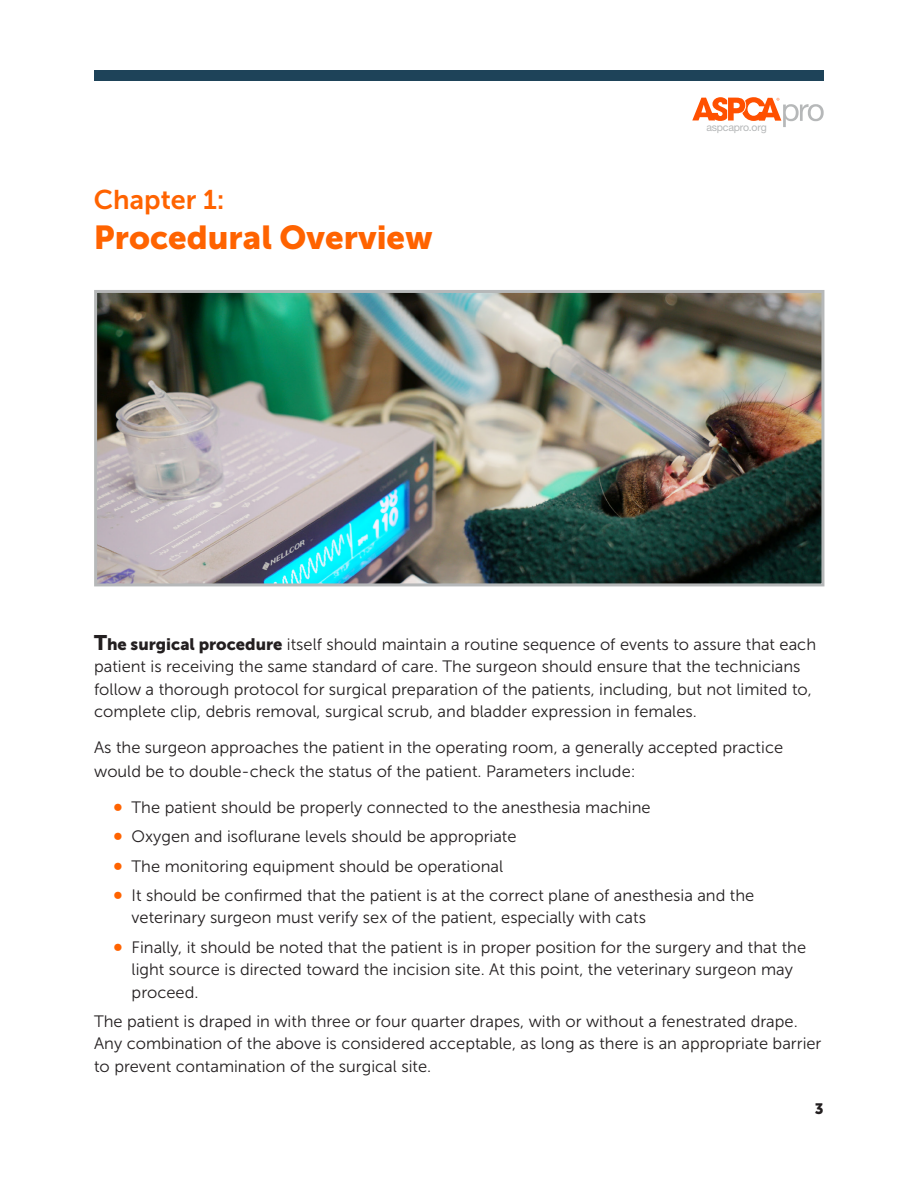
<style>
.page{position:relative;width:918px;height:1188px;background:#fff}
.page>*{position:absolute;margin:0;border:0;box-sizing:border-box;transform-origin:0 0}
.ChapterHeadMuseo{font:33px "Museo Sans 900";color:#ff6300}
.ChapterLine{font:27px "Museo Sans 700";color:#ff6300}
.BodyText1_copy{font:16.5px/22.5px "Museo Sans 300";color:#231f20}
.t1{font:15px "Museo Sans 900";color:#231f20}
.t2{font:10.5px "Helvetica Neue";letter-spacing:-.02em;color:#b6b8b9}
.s1{font-family:"Museo Sans 900";font-size:21px}
.s2{font-family:"Museo Sans 900"}
.s3{font-family:"Museo Sans 900";font-size:19.5px;color:#ff6300}
</style>
<div class="page">
<div style="left:94px;top:70px;width:730px;height:11px;background:#1e4359"></div>
<svg style="left:692px;top:97px;width:132px;height:30px"></svg>
<img style="left:98px;top:294px;width:722px;height:288px">
<div style="left:94px;top:290px;width:730px;height:296px;border:3px solid #b6b8b9"></div>
<p class="ChapterLine" style="left:94px;top:185px;width:132px">Chapter 1:</p>
<p class="ChapterHeadMuseo" style="left:94px;top:219px;width:340px">Procedural Overview</p>
<p class="t2" style="left:706px;top:120px;width:62px">aspcapro.org</p>
<p class="BodyText1_copy" style="left:94px;top:633px;width:724px"><span class="s1">T</span><span class="s2">he surgical procedure</span> itself should maintain a routine sequence of events to assure that each patient is receiving the same standard of care. The surgeon should ensure that the technicians follow a thorough protocol for surgical preparation of the patients, including, but not limited to, complete clip, debris removal, surgical scrub, and bladder expression in females.</p>
<p class="BodyText1_copy" style="left:94px;top:736px;width:691px;line-height:24px">As the surgeon approaches the patient in the operating room, a generally accepted practice would be to double-check the status of the patient. Parameters include:</p>
<p class="BodyText1_copy" style="left:114px;top:796px;width:538px"><span class="s3">•</span> The patient should be properly connected to the anesthesia machine</p>
<p class="BodyText1_copy" style="left:114px;top:826px;width:404px"><span class="s3">•</span> Oxygen and isoflurane levels should be appropriate</p>
<p class="BodyText1_copy" style="left:114px;top:855px;width:391px"><span class="s3">•</span> The monitoring equipment should be operational</p>
<p class="BodyText1_copy" style="left:132px;top:884px;width:624px;text-indent:-18px"><span class="s3">•</span> It should be confirmed that the patient is at the correct plane of anesthesia and the veterinary surgeon must verify sex of the patient, especially with cats</p>
<p class="BodyText1_copy" style="left:132px;top:936px;width:676px;text-indent:-18px"><span class="s3">•</span> Finally, it should be noted that the patient is in proper position for the surgery and that the light source is directed toward the incision site. At this point, the veterinary surgeon may proceed.</p>
<p class="BodyText1_copy" style="left:94px;top:1010px;width:729px">The patient is draped in with three or four quarter drapes, with or without a fenestrated drape.<br>Any combination of the above is considered acceptable, as long as there is an appropriate barrier to prevent contamination of the surgical site.</p>
<p class="t1" style="left:815px;top:1100px;width:10px">3</p>
</div>
